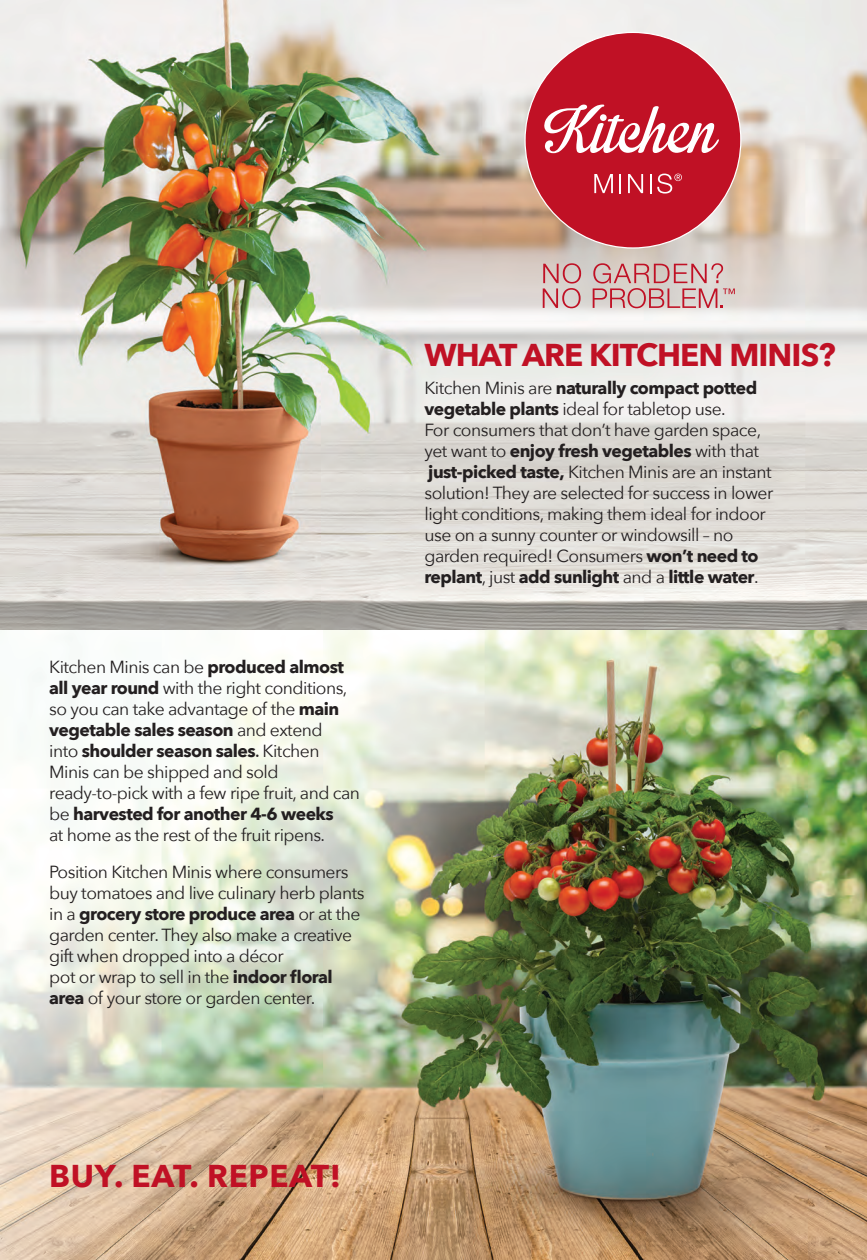
<style>
.page{position:relative;width:867px;height:1260px;background:#fff}
.page>*{position:absolute;margin:0;border:0;box-sizing:border-box;transform-origin:0 0}
.t1{font:700 31.5px "Avenir Next";letter-spacing:-.03em;color:#c01125}
.t2{font:700 31.5px "Avenir Next";letter-spacing:.02em;color:#c01125}
.PriorityA_Body_White{font:17.5px/21px "Avenir Next";letter-spacing:-.03em;color:#231f20}
.s1{font-weight:700}
.s2{font-weight:500}
</style>
<div class="page">
<img style="left:0;top:0;width:866px;height:1260px">
<div style="left:525px;top:32px;width:215px;height:216px;background:#c01125;border-radius:50%"></div>
<svg style="left:544px;top:104px;width:174px;height:49px"></svg>
<svg style="left:594px;top:174px;width:18px;height:19px"></svg>
<svg style="left:619px;top:174px;width:2px;height:19px"></svg>
<svg style="left:628px;top:174px;width:15px;height:19px"></svg>
<svg style="left:650px;top:174px;width:1px;height:19px"></svg>
<svg style="left:657px;top:174px;width:24px;height:20px"></svg>
<svg style="left:542px;top:263px;width:39px;height:45px;background:#d2a4a6"></svg>
<svg style="left:592px;top:263px;width:142px;height:45px;background:#d3a9a9"></svg>
<p class="PriorityA_Body_White" style="left:49px;top:655px;width:312px">Kitchen Minis can be <span class="s1">produced almost all year round</span> with the right conditions, so you can take advantage of the <span class="s1">main vegetable sales season</span> and extend<br>into <span class="s1">shoulder season sales</span><span class="s2">.</span> Kitchen Minis can be shipped and sold ready-to-pick with a few ripe fruit, and can be <span class="s1">harvested for another 4-6 weeks<br></span>at home as the rest of the fruit ripens.</p>
<p class="PriorityA_Body_White" style="left:49px;top:860px;width:316px">Position Kitchen Minis where consumers buy tomatoes and live culinary herb plants in a <span class="s1">grocery store produce area</span> or at the garden center. They also make a creative gift when dropped into a décor<br>pot or wrap to sell in the <span class="s1">indoor floral area</span> of your store or garden center.</p>
<p class="t1" style="left:424px;top:328px;width:412px">WHAT ARE KITCHEN MINIS?</p>
<p class="PriorityA_Body_White" style="left:424px;top:377px;width:350px">Kitchen Minis are <span class="s1">naturally compact potted vegetable plants</span> ideal for tabletop use.<br>For consumers that don’t have garden space, yet want to <span class="s1">enjoy fresh vegetables</span> with that <span class="s1">just-picked taste,</span> Kitchen Minis are an instant solution! They are selected for success in lower light conditions, making them ideal for indoor use on a sunny counter or windowsill – no garden required! Consumers <span class="s1">won’t need to replant</span>, just <span class="s1">add sunlight</span> and a <span class="s1">little water</span>.</p>
<p class="t2" style="left:49px;top:1148px;width:293px">BUY. EAT. REPEAT!</p>
</div>
